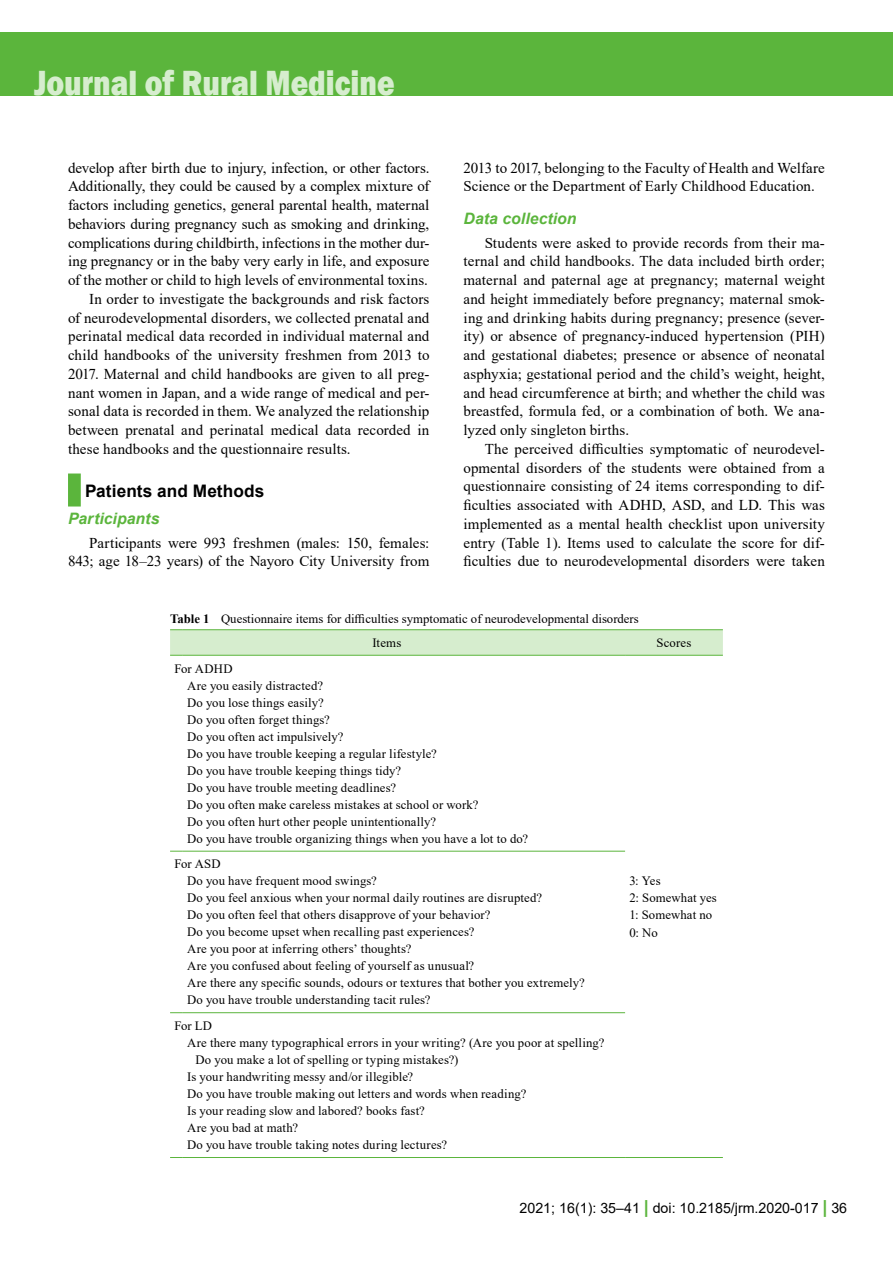
<style>
.page{position:relative;width:893px;height:1263px;background:#fff}
.page>*{position:absolute;margin:0;border:0;box-sizing:border-box;transform-origin:0 0}
.t1{font:800 36px "Franklin Gothic";color:#d6edce;scale:.83 1}
.t2{font:700 17.25px "Arial";color:#000}
.t3{font:italic 700 15.75px "Arial";letter-spacing:.005em;color:#5bb53c}
.t4{font:15px/18.8px "Times New Roman";letter-spacing:.005em;color:#000;text-align:justify}
.t5{font:14.25px "Arial";color:#000}
.t6{font:12.75px/17px "Times New Roman";letter-spacing:.01em;color:#000}
.s1{font-weight:700}
.s2{font-weight:700;font-size:18px;color:#5bb53c}
</style>
<div class="page">
<div style="left:0;top:32px;width:893px;height:64px;background:#5bb53c"></div>
<div style="left:68px;top:473px;width:13px;height:33px;background:#5bb53c"></div>
<svg style="left:170px;top:629px;width:553px;height:27px;background:#d0eac7"></svg>
<hr style="left:183px;top:655px;width:442px;height:1px;background:#5bb53c">
<hr style="left:625px;top:655px;width:98px;height:1px;background:#5bb53c">
<svg style="left:170px;top:1157px;width:13px;height:1px"></svg>
<hr style="left:183px;top:1157px;width:442px;height:1px;background:#5bb53c">
<svg style="left:170px;top:851px;width:13px;height:1px"></svg>
<hr style="left:183px;top:851px;width:442px;height:1px;background:#5bb53c">
<svg style="left:170px;top:1012px;width:13px;height:1px"></svg>
<hr style="left:183px;top:1012px;width:442px;height:1px;background:#5bb53c">
<hr style="left:625px;top:1157px;width:98px;height:1px;background:#5bb53c">
<h1 class="t1" style="left:34px;top:59px;width:436px">Journal of Rural Medicine</h1>
<p class="t4" style="left:68px;top:158px;width:363px">develop after birth due to injury, infection, or other factors.</p>
<p class="t4" style="left:68px;top:176px;width:363px">Additionally, they could be caused by a complex mixture of</p>
<p class="t4" style="left:68px;top:195px;width:363px">factors including genetics, general parental health, maternal</p>
<p class="t4" style="left:68px;top:214px;width:363px">behaviors during pregnancy such as smoking and drinking,</p>
<p class="t4" style="left:68px;top:233px;width:363px">complications during childbirth, infections in the mother dur-</p>
<p class="t4" style="left:68px;top:251px;width:363px">ing pregnancy or in the baby very early in life, and exposure</p>
<p class="t4" style="left:68px;top:270px;width:361px">of the mother or child to high levels of environmental toxins.</p>
<p class="t4" style="left:89px;top:289px;width:342px">In order to investigate the backgrounds and risk factors</p>
<p class="t4" style="left:68px;top:308px;width:363px">of neurodevelopmental disorders, we collected prenatal and</p>
<p class="t4" style="left:68px;top:326px;width:363px">perinatal medical data recorded in individual maternal and</p>
<p class="t4" style="left:68px;top:345px;width:363px">child handbooks of the university freshmen from 2013 to</p>
<p class="t4" style="left:68px;top:364px;width:363px">2017. Maternal and child handbooks are given to all preg-</p>
<p class="t4" style="left:68px;top:383px;width:363px">nant women in Japan, and a wide range of medical and per-</p>
<p class="t4" style="left:68px;top:401px;width:363px">sonal data is recorded in them. We analyzed the relationship</p>
<p class="t4" style="left:68px;top:420px;width:363px">between prenatal and perinatal medical data recorded in</p>
<p class="t4" style="left:68px;top:439px;width:284px">these handbooks and the questionnaire results.</p>
<p class="t2" style="left:85px;top:478px;width:181px">Patients and Methods</p>
<p class="t3" style="left:68px;top:508px;width:93px">Participants</p>
<p class="t4" style="left:68px;top:533px;width:363px;text-align:right">Participants were 993 freshmen (males: 150, females:<br>843; age 18–23 years) of the Nayoro City University from</p>
<p class="t4" style="left:463px;top:158px;width:363px">2013 to 2017, belonging to the Faculty of Health and Welfare<br>Science or the Department of Early Childhood Education.</p>
<p class="t3" style="left:463px;top:208px;width:114px">Data collection</p>
<p class="t4" style="left:463px;top:233px;width:363px;text-indent:21px">Students were asked to provide records from their ma&shy;ternal and child handbooks. The data included birth order; maternal and paternal age at pregnancy; maternal weight and height immediately before pregnancy; maternal smok&shy;ing and drinking habits during pregnancy; presence (sever&shy;ity) or absence of pregnancy-induced hypertension (PIH) and gestational diabetes; presence or absence of neonatal asphyxia; gestational period and the child’s weight, height, and head circumference at birth; and whether the child was breastfed, formula fed, or a combination of both. We ana&shy;lyzed only singleton births.</p>
<p class="t4" style="left:463px;top:439px;width:363px;text-indent:21px">The perceived difficulties symptomatic of neurodevel&shy;opmental disorders of the students were obtained from a questionnaire consisting of 24 items corresponding to dif&shy;ficulties associated with ADHD, ASD, and LD. This was implemented as a mental health checklist upon university entry (Table 1). Items used to calculate the score for dif&shy;ficulties due to neurodevelopmental disorders were taken</p>
<p class="t6" style="left:372px;top:606px;width:268px;line-height:23.7px;text-indent:-202px"><span class="s1">Table 1</span> Questionnaire items for difficulties symptomatic of neurodevelopmental disorders<br>Items</p>
<p class="t6" style="left:174px;top:659px;width:60px">For ADHD</p>
<p class="t6" style="left:657px;top:633px;width:36px">Scores</p>
<p class="t6" style="left:187px;top:676px;width:342px">Are you easily distracted?<br>Do you lose things easily?<br>Do you often forget things?<br>Do you often act impulsively?<br>Do you have trouble keeping a regular lifestyle?<br>Do you have trouble keeping things tidy?<br>Do you have trouble meeting deadlines?<br>Do you often make careless mistakes at school or work?<br>Do you often hurt other people unintentionally?<br>Do you have trouble organizing things when you have a lot to do?</p>
<p class="t6" style="left:187px;top:855px;width:399px;text-indent:-13px">For ASD<br>Do you have frequent mood swings?<br>Do you feel anxious when your normal daily routines are disrupted?<br>Do you often feel that others disapprove of your behavior?<br>Do you become upset when recalling past experiences?<br>Are you poor at inferring others’ thoughts?<br>Are you confused about feeling of yourself as unusual?<br>Are there any specific sounds, odours or textures that bother you extremely?<br>Do you have trouble understanding tacit rules?</p>
<p class="t6" style="left:174px;top:1016px;width:39px">For LD</p>
<p class="t6" style="left:187px;top:1033px;width:419px">Are there many typographical errors in your writing? (Are you poor at spelling?</p>
<p class="t6" style="left:196px;top:1051px;width:264px">Do you make a lot of spelling or typing mistakes?)</p>
<p class="t6" style="left:187px;top:1068px;width:228px">Is your handwriting messy and/or illegible?</p>
<p class="t6" style="left:187px;top:1085px;width:341px">Do you have trouble making out letters and words when reading?</p>
<p class="t6" style="left:187px;top:1102px;width:239px">Is your reading slow and labored? books fast?</p>
<p class="t6" style="left:187px;top:1119px;width:112px">Are you bad at math?</p>
<p class="t6" style="left:187px;top:1136px;width:262px">Do you have trouble taking notes during lectures?</p>
<p class="t6" style="left:629px;top:871px;width:89px">3: Yes<br>2: Somewhat yes<br>1: Somewhat no<br>0: No</p>
<p class="t5" style="left:519px;top:1198px;width:329px">2021; 16(1): 35–41 <span class="s2">|</span> doi: 10.2185/jrm.2020-017 <span class="s2">|</span> 36</p>
</div>
